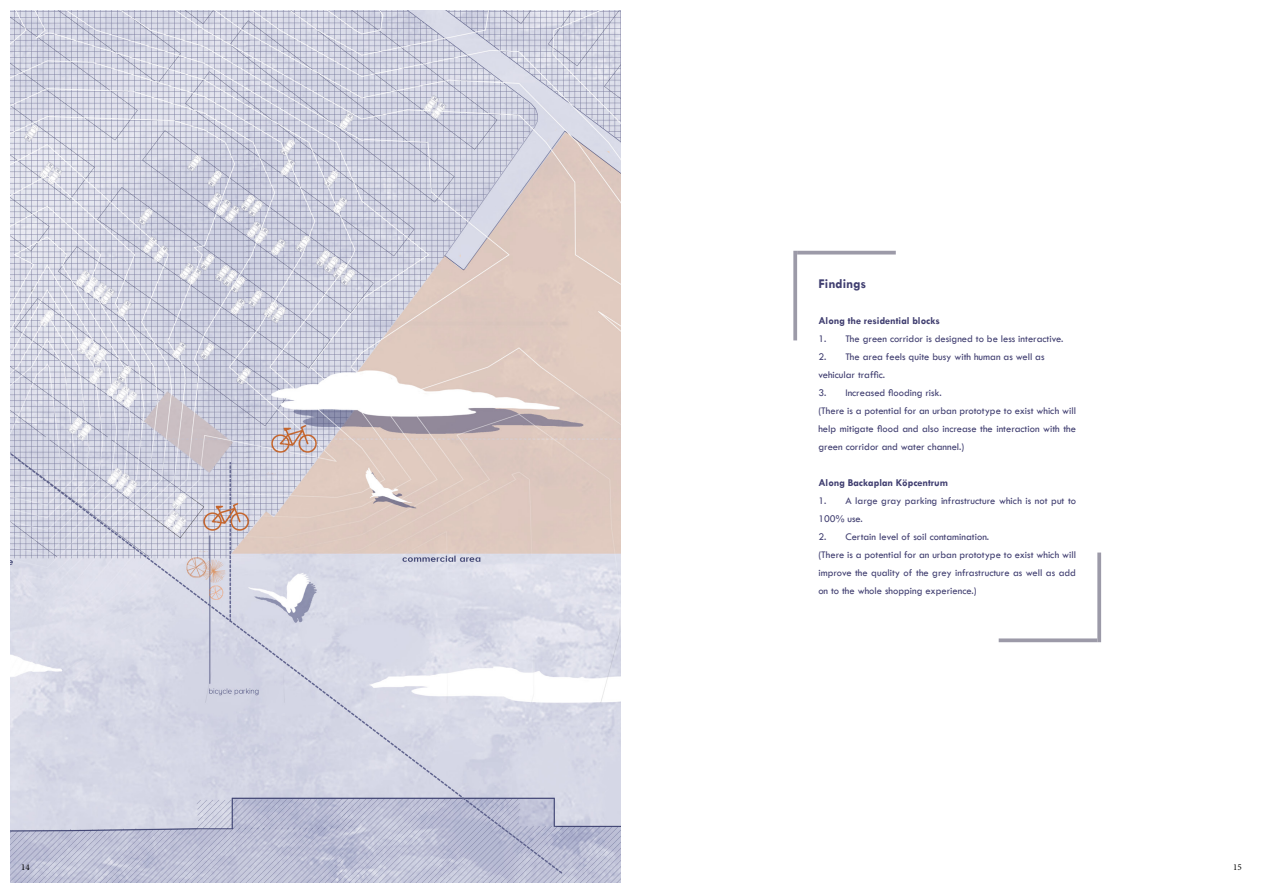
<style>
.page{position:relative;width:1263px;height:893px;background:#fff}
.page>*{position:absolute;margin:0;border:0;box-sizing:border-box;transform-origin:0 0}
.t1{font:700 13.5px "Tw Cen";color:#403e70}
.t2{font:10.5px/18px "Tw Cen";color:#403e70}
.t3{font:700 10.5px "Tw Cen";color:#403e70}
.t4{font:9px "Minion Pro";color:#000}
</style>
<div class="page">
<img style="left:11px;top:11px;width:610px;height:871px">
<svg style="left:793px;top:251px;width:4px;height:89px"></svg>
<hr style="left:797px;top:251px;width:99px;height:3px;background:#9c9aa8">
<svg style="left:1097px;top:552px;width:4px;height:90px"></svg>
<svg style="left:999px;top:638px;width:98px;height:4px"></svg>
<p class="t1" style="left:818px;top:276px;width:49px">Findings</p>
<p class="t3" style="left:818px;top:314px;width:123px">Along the residential blocks</p>
<p class="t2" style="left:818px;top:330px;width:247px">1. The green corridor is designed to be less interactive.</p>
<p class="t2" style="left:818px;top:348px;width:228px">2. The area feels quite busy with human as well as vehicular traffic.</p>
<p class="t2" style="left:818px;top:384px;width:259px">3. Increased flooding risk.<br>(There is a potential for an urban prototype to exist which will help mitigate flood and also increase the interaction with the green corridor and water channel.)</p>
<p class="t3" style="left:818px;top:476px;width:131px">Along Backaplan Köpcentrum</p>
<p class="t2" style="left:818px;top:492px;width:259px">1. A large gray parking infrastructure which is not put to<br>100% use.</p>
<p class="t2" style="left:818px;top:528px;width:259px">2. Certain level of soil contamination.<br>(There is a potential for an urban prototype to exist which will improve the quality of the grey infrastructure as well as add on to the whole shopping experience.)</p>
<p class="t4" style="left:21px;top:861px;width:10px">14</p>
<p class="t4" style="left:1233px;top:861px;width:10px">15</p>
</div>
